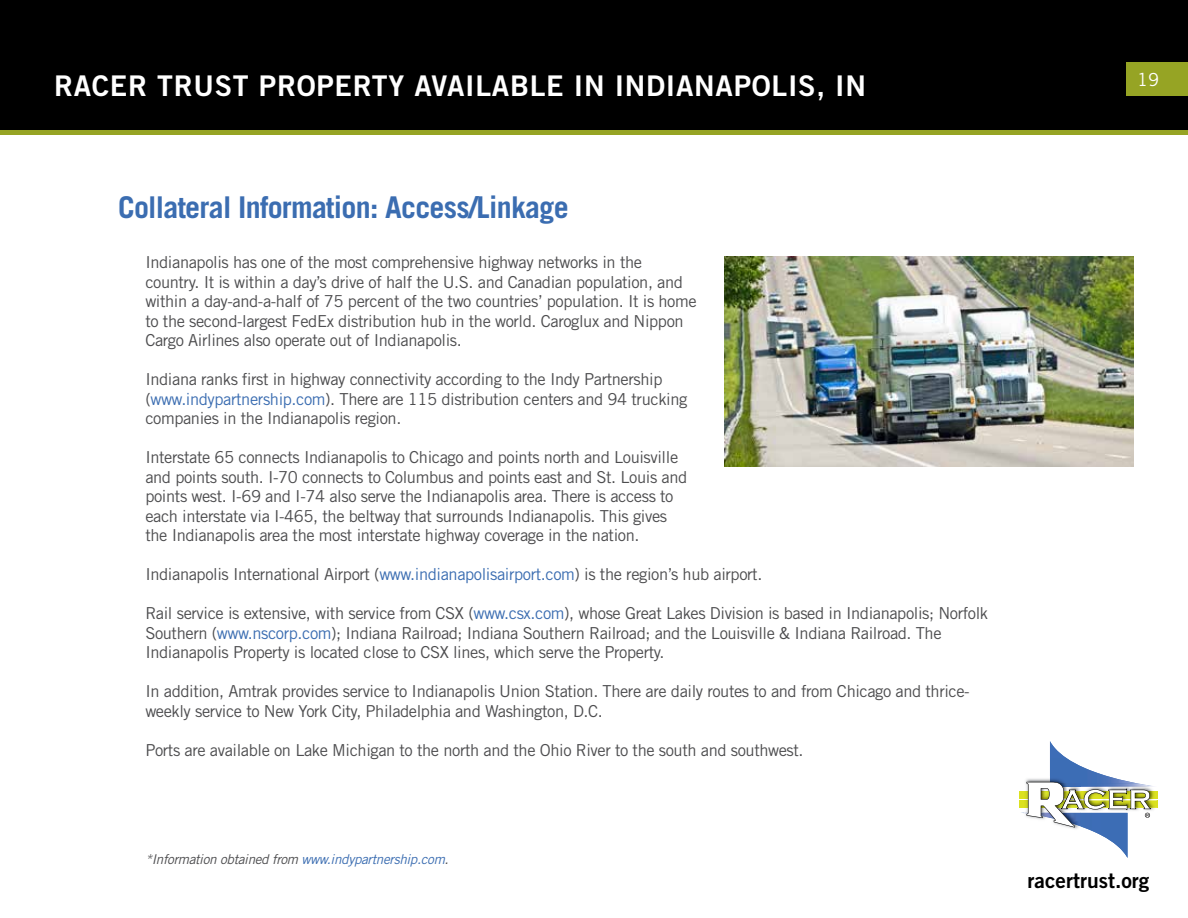
<style>
.page{position:relative;width:1188px;height:918px;background:#fff}
.page>*{position:absolute;margin:0;border:0;box-sizing:border-box;transform-origin:0 0}
.t1{font:700 30px "Trade Gothic LT Std";letter-spacing:-.025em;color:#3b6db1}
.t2{font:28.5px "Trade Gothic LT Std Bd 2";letter-spacing:.025em;color:#fff}
.t3{font:21px "Trade Gothic LT Std Bd 2";color:#000}
.t4{font:18px "Trade Gothic LT Std";color:#fff}
.t5{font:16.5px/19.5px "Trade Gothic LT Std";letter-spacing:-.025em;color:#4d4d4f}
.t6{font:italic 13.5px "Trade Gothic LT Std";letter-spacing:-.025em;color:#4d4d4f}
.s1{color:#3b6db1}
</style>
<div class="page">
<div style="left:1px;top:1px;width:1186px;height:131px;background:#000"></div>
<div style="left:0;top:0;width:1188px;height:133px;border:2px solid #000"></div>
<div style="left:1126px;top:62px;width:62px;height:34px;background:#96a424"></div>
<div style="left:0;top:130px;width:1188px;height:5px;background:#96a424"></div>
<div style="left:1019px;top:791px;width:139px;height:7px;background:#dbe120"></div>
<div style="left:1019px;top:801px;width:139px;height:7px;background:#dbe120"></div>
<svg style="left:1021px;top:741px;width:137px;height:117px"></svg>
<img style="left:725px;top:256px;width:409px;height:211px">
<h2 class="t2" style="left:54px;top:68px;width:814px">RACER TRUST PROPERTY AVAILABLE IN INDIANAPOLIS, IN</h2>
<h1 class="t1" style="left:118px;top:189px;width:452px">Collateral Information: Access/Linkage</h1>
<p class="t5" style="left:145px;top:253px;width:553px">Indianapolis has one of the most comprehensive highway networks in the country. It is within a day’s drive of half the U.S. and Canadian population, and within a day-and-a-half of 75 percent of the two countries’ population. It is home to the second-largest FedEx distribution hub in the world. Caroglux and Nippon Cargo Airlines also operate out of Indianapolis.</p>
<p class="t5" style="left:145px;top:370px;width:543px">Indiana ranks first in highway connectivity according to the Indy Partnership (<span class="s1">www.indypartnership.com</span>). There are 115 distribution centers and 94 trucking companies in the Indianapolis region.</p>
<p class="t5" style="left:145px;top:448px;width:543px">Interstate 65 connects Indianapolis to Chicago and points north and Louisville and points south. I-70 connects to Columbus and points east and St. Louis and points west. I-69 and I-74 also serve the Indianapolis area. There is access to each interstate via I-465, the beltway that surrounds Indianapolis. This gives the Indianapolis area the most interstate highway coverage in the nation.</p>
<p class="t5" style="left:145px;top:565px;width:619px">Indianapolis International Airport (<span class="s1">www.indianapolisairport.com</span>) is the region’s hub airport.</p>
<p class="t5" style="left:145px;top:604px;width:844px">Rail service is extensive, with service from CSX (<span class="s1">www.csx.com</span>), whose Great Lakes Division is based in Indianapolis; Norfolk<br>Southern (<span class="s1">www.nscorp.com</span>); Indiana Railroad; Indiana Southern Railroad; and the Louisville &amp; Indiana Railroad. The<br>Indianapolis Property is located close to CSX lines, which serve the Property.</p>
<p class="t5" style="left:145px;top:682px;width:826px">In addition, Amtrak provides service to Indianapolis Union Station. There are daily routes to and from Chicago and thrice&shy;weekly service to New York City, Philadelphia and Washington, D.C.</p>
<p class="t5" style="left:145px;top:740px;width:660px">Ports are available on Lake Michigan to the north and the Ohio River to the south and southwest.</p>
<p class="t6" style="left:145px;top:851px;width:305px">*Information obtained from <span class="s1">www.indypartnership.com</span>.</p>
<p class="t4" style="left:1137px;top:68px;width:23px">19</p>
<p class="t3" style="left:1028px;top:867px;width:123px">racertrust.org</p>
</div>
